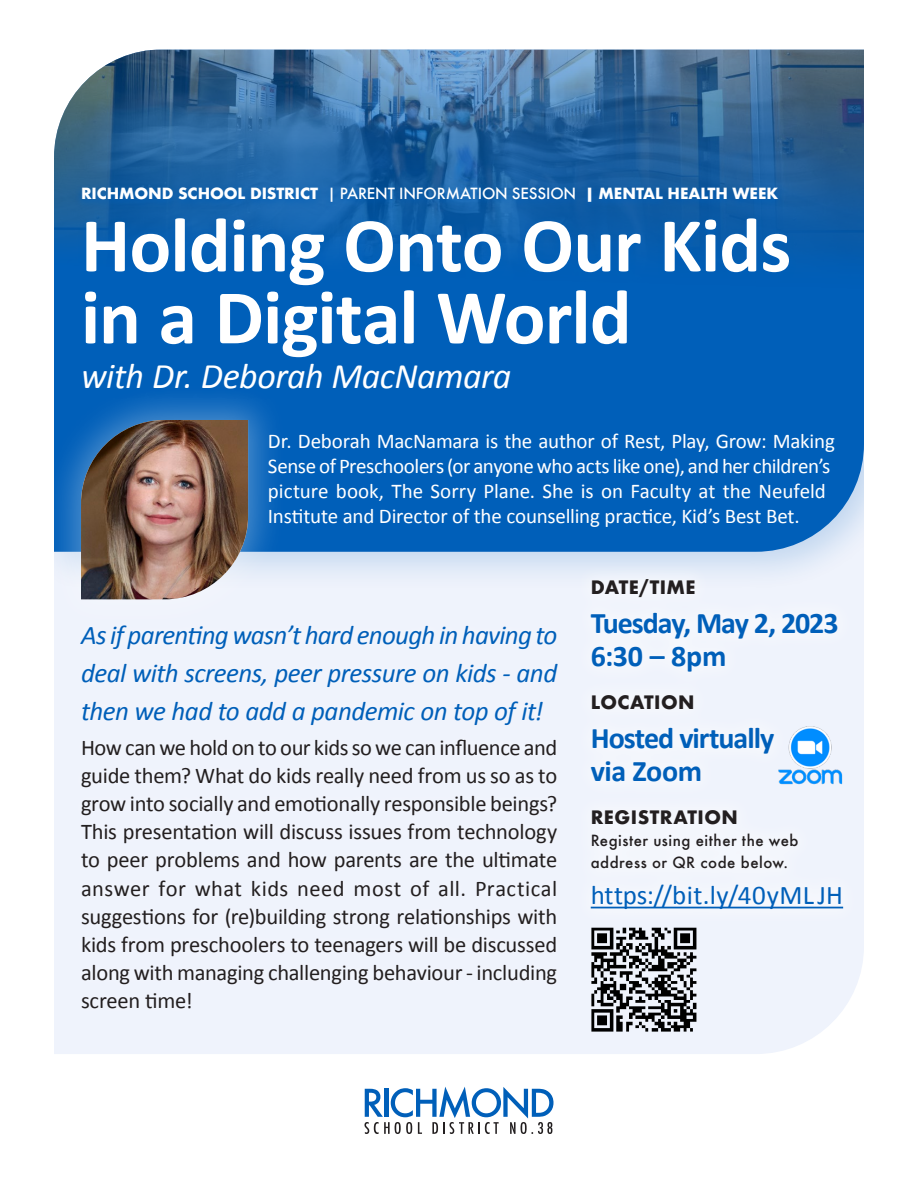
<style>
.page{position:relative;width:918px;height:1188px;background:#fff}
.page>*{position:absolute;margin:0;border:0;box-sizing:border-box;transform-origin:0 0}
.t1{font:700 78px/72px "Calibri";letter-spacing:-.01em;color:#fff}
.t2{font:italic 36px "Calibri";letter-spacing:-.015em;color:#fff}
.Subheader{font:700 30px/33px "Calibri";letter-spacing:-.035em;color:#005fb9}
.body_text{font:italic 27px/37.8px "Calibri";letter-spacing:-.02em;color:#005fb9;text-align:justify}
.Subheader-2{font:27px "Calibri";letter-spacing:.015em;color:#005fb9}
.body_text-2{font:22.5px/28.2px "Calibri";letter-spacing:-.015em;color:#231f20;text-align:justify}
.body_text-3{font:21px/25.2px "Calibri";letter-spacing:-.01em;color:#fff}
.Subheader-3{font:700 18px "Futura";letter-spacing:.02em;color:#231f20}
.t3{font:700 15px "Futura";letter-spacing:-.01em;color:#fff}
.Subheader-4{font:500 15px/22.2px "Futura";letter-spacing:.035em;color:#231f20}
.s1{font-weight:500}
</style>
<div class="page">
<div style="left:54px;top:593px;width:810px;height:461px;background:#eff3fc"></div>
<div style="left:54px;top:49px;width:810px;height:544px;background:#005fb9;opacity:.2"></div>
<div style="left:54px;top:376px;width:810px;height:176px;background:#005fb9"></div>
<img style="left:54px;top:49px;width:810px;height:327px">
<div style="left:42px;top:381px;width:244px;height:257px;background:#fff;opacity:.3"></div>
<img style="left:81px;top:420px;width:167px;height:179px">
<div style="left:74px;top:184px;width:722px;height:216px;background:#005fb9;opacity:.9"></div>
<svg style="left:364px;top:1087px;width:190px;height:47px"></svg>
<div style="left:572px;top:561px;width:289px;height:366px;background:#f1f4fc"></div>
<hr style="left:591px;top:907px;width:252px;height:1px;background:#005fb9">
<div style="left:72px;top:617px;width:494px;height:401px;background:#eff3fc"></div>
<img style="left:591px;top:927px;width:108px;height:106px">
<img style="left:778px;top:726px;width:65px;height:59px">
<p class="t3" style="left:81px;top:183px;width:699px">RICHMOND SCHOOL DISTRICT <span class="s1">| PARENT INFORMATION SESSION</span> | MENTAL HEALTH WEEK</p>
<p class="t1" style="left:81px;top:207px;width:712px">Holding Onto Our Kids in a Digital World</p>
<p class="t2" style="left:81px;top:354px;width:432px">with Dr. Deborah MacNamara</p>
<p class="body_text-3" style="left:268px;top:427px;width:568px">Dr. Deborah MacNamara is the author of Rest, Play, Grow: Making Sense of Preschoolers (or anyone who acts like one), and her children’s picture book, The Sorry Plane. She is on Faculty at the Neufeld Institute and Director of the counselling practice, Kid’s Best Bet.</p>
<p class="body_text" style="left:81px;top:615px;width:478px">As if parenting wasn’t hard enough in having to deal with screens, peer pressure on kids - and then we had to add a pandemic on top of it!</p>
<p class="body_text-2" style="left:81px;top:732px;width:478px">How can we hold on to our kids so we can influence and guide them? What do kids really need from us so as to grow into socially and emotionally responsible beings?<br>This presentation will discuss issues from technology to peer problems and how parents are the ultimate answer for what kids need most of all. Practical suggestions for (re)building strong relationships with kids from preschoolers to teenagers will be discussed along with managing challenging behaviour - including screen time!</p>
<p class="Subheader-3" style="left:591px;top:574px;width:106px">DATE/TIME</p>
<p class="Subheader" style="left:591px;top:606px;width:249px">Tuesday, May 2, 2023</p>
<p class="Subheader" style="left:591px;top:639px;width:137px">6:30 – 8pm</p>
<p class="Subheader-3" style="left:591px;top:689px;width:105px">LOCATION</p>
<p class="Subheader" style="left:591px;top:721px;width:185px">Hosted virtually via Zoom</p>
<p class="Subheader-3" style="left:591px;top:804px;width:149px">REGISTRATION</p>
<p class="Subheader-4" style="left:591px;top:829px;width:209px">Register using either the web address or QR code below.</p>
<p class="Subheader-2" style="left:591px;top:879px;width:254px">https://bit.ly/40yML JH</p>
</div>
